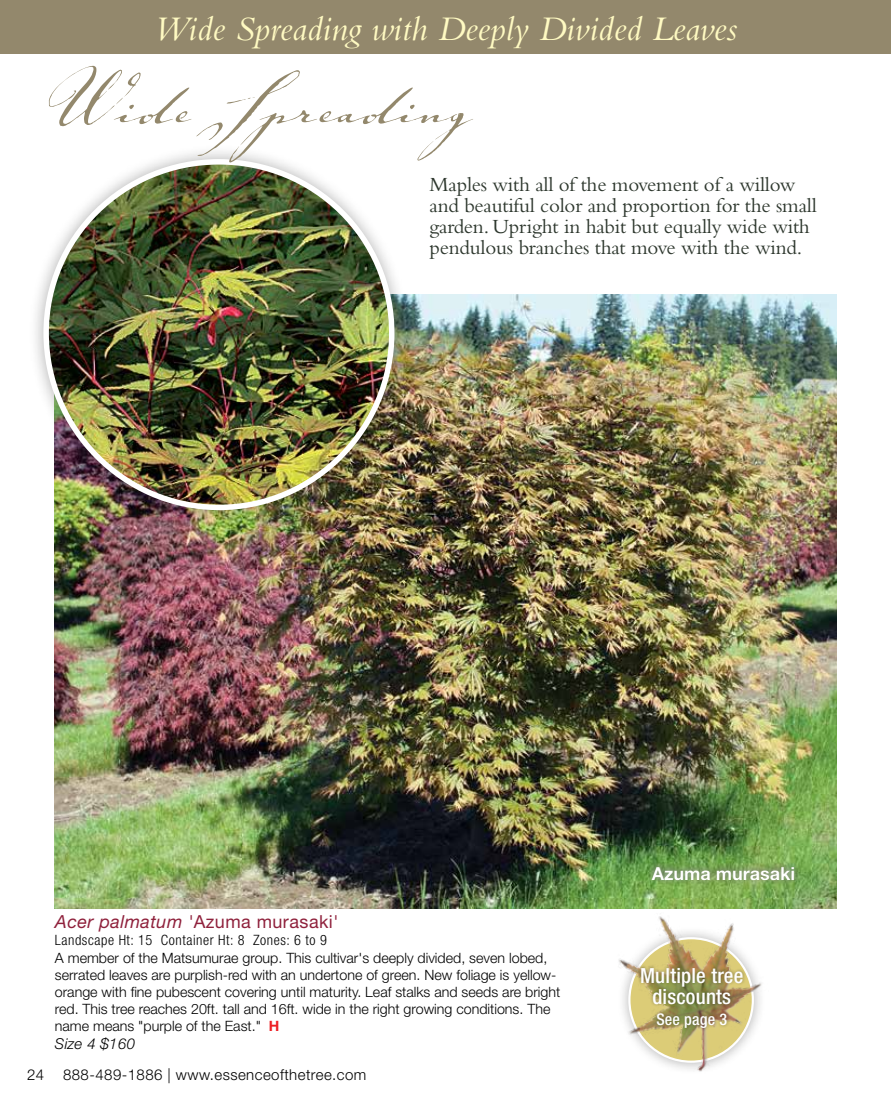
<style>
.page{position:relative;width:891px;height:1107px;background:#fff}
.page>*{position:absolute;margin:0;border:0;box-sizing:border-box;transform-origin:0 0}
.t1{font:90px "Johann Sparkling ITC Std";color:#93886c;scale:.9 1}
.t2{font:italic 36px "Bembo";color:#fffac2}
.t3{font:21px/21px "Bembo";letter-spacing:-.01em;color:#2d372d}
.t4{font:500 condensed 20.85px/21.1px "Helvetica Neue";letter-spacing:.01em;color:#fff;text-align:center}
.t5{font:18px "Helvetica Neue";letter-spacing:.025em;color:#8f213c}
.t6{font:700 18px "Helvetica Neue";color:#fff}
.t7{font:500 condensed 16.2px "Helvetica Neue";letter-spacing:.01em;color:#fff}
.t8{font:300 15px "Helvetica Neue";letter-spacing:.03em;color:#000}
.t9{font:italic 300 15px "Helvetica Neue";letter-spacing:.025em;color:#000}
.t10{font:300 14.25px/17.1px "Helvetica Neue";color:#000}
.t11{font:300 condensed 14.25px "Helvetica Neue";letter-spacing:.04em;color:#000}
.s1{font-style:italic}
.s2{font-weight:700;color:#ed1f24}
</style>
<div class="page">
<img style="left:54px;top:294px;width:783px;height:614px">
<div style="left:28px;top:144px;width:381px;height:381px;background:#000;opacity:.3"></div>
<img style="left:46px;top:162px;width:346px;height:345px;border-radius:172px">
<div style="left:609px;top:849px;width:229px;height:47px;background:#fff;opacity:.75"></div>
<div style="left:0;top:0;width:891px;height:54px;background:#93886c"></div>
<img style="left:603px;top:898px;width:180px;height:174px">
<div style="left:638px;top:964px;width:108px;height:67px;background:#000;opacity:.36"></div>
<h2 class="t2" style="left:154px;top:7px;width:585px">Wide Spreading with Deeply Divided Leaves</h2>
<h1 class="t1" style="left:54px;top:38px;width:466px">Wide Spreading</h1>
<h3 class="t3" style="left:430px;top:174px;width:389px">Maples with all of the movement of a willow and beautiful color and proportion for the small garden. Upright in habit but equally wide with pendulous branches that move with the wind.</h3>
<p class="t5" style="left:55px;top:911px;width:285px"><span class="s1">Acer palmatum '</span>Azuma murasaki'</p>
<p class="t11" style="left:55px;top:932px;width:273px">Landscape Ht: 15 Container Ht: 8 Zones: 6 to 9</p>
<p class="t10" style="left:55px;top:949px;width:507px">A member of the Matsumurae group. This cultivar's deeply divided, seven lobed, serrated leaves are purplish-red with an undertone of green. New foliage is yellow&shy;orange with fine pubescent covering until maturity. Leaf stalks and seeds are bright red. This tree reaches 20ft. tall and 16ft. wide in the right growing conditions. The name means "purple of the East." <span class="s2">H</span></p>
<p class="t9" style="left:55px;top:1035px;width:82px">Size 4 $160</p>
<p class="t8" style="left:27px;top:1066px;width:19px">24</p>
<p class="t8" style="left:63px;top:1066px;width:305px">888-489-1886 | www.essenceofthetree.com</p>
<p class="t6" style="left:652px;top:862px;width:145px">Azuma murasaki</p>
<h3 class="t4" style="left:640px;top:965px;width:105px">Multiple tree discounts</h3>
<p class="t7" style="left:656px;top:1010px;width:72px">See page 3</p>
</div>
